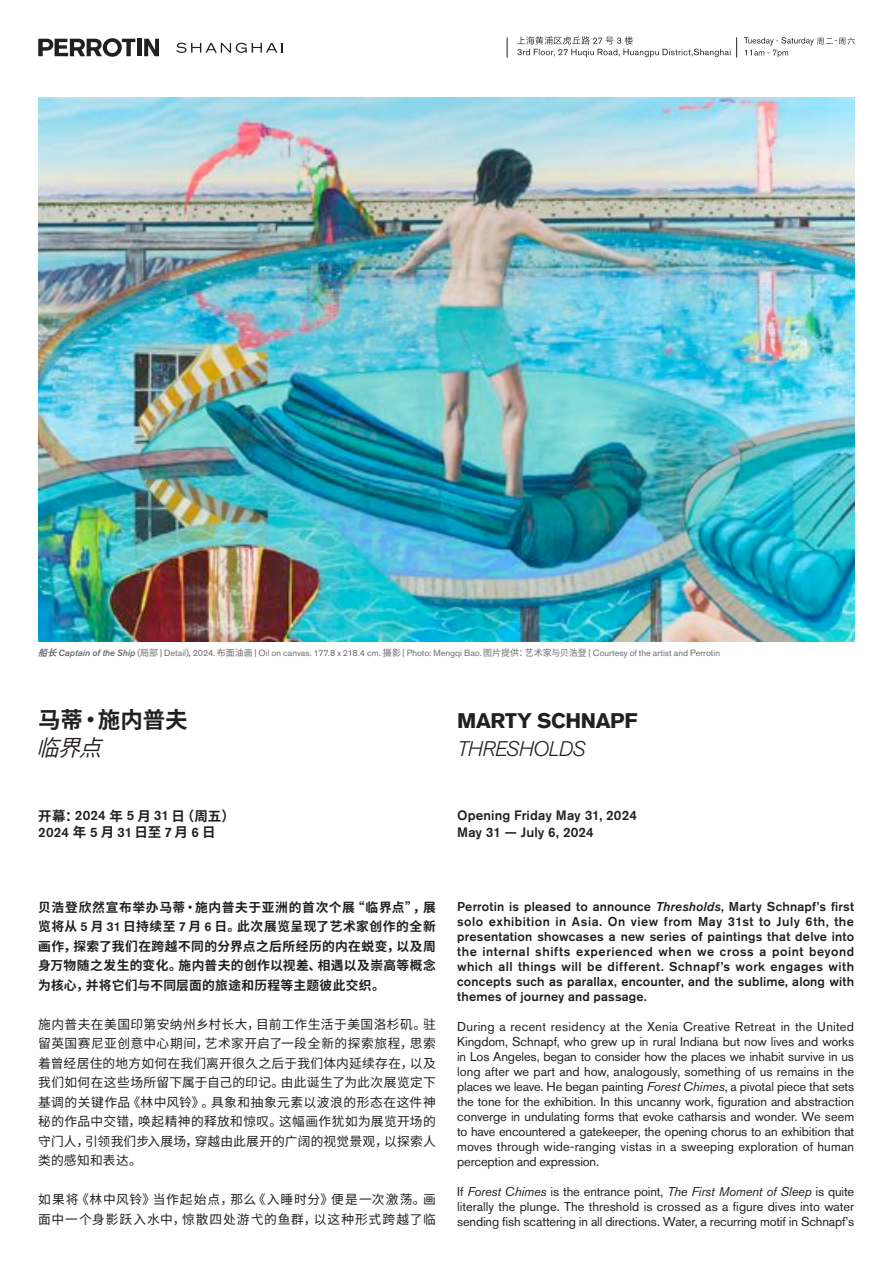
<style>
.page{position:relative;width:893px;height:1263px;background:#fff}
.page>*{position:absolute;margin:0;border:0;box-sizing:border-box;transform-origin:0 0}
.t1{font:700 22.5px "Source Han Sans SC";letter-spacing:-.005em;color:#231f20}
.t2{font:italic 22.5px "Source Han Sans CN";color:#231f20}
.t3{font:700 21px "Akzidenz Grotesk Pro";letter-spacing:-.02em;color:#231f20}
.t4{font:italic 300 21px "Akzidenz Grotesk Pro";letter-spacing:-.025em;color:#231f20}
.t5{font:500 13.5px/16.5px "Akzidenz Grotesk Pro";letter-spacing:.01em;color:#231f20}
.t6{font:700 13.5px "Source Han Sans SC";color:#231f20}
.t7{font:12.75px/15px "Akzidenz Grotesk Pro";letter-spacing:-.01em;color:#231f20;text-align:justify}
.t8{font:500 12.75px/15px "Akzidenz Grotesk Pro";letter-spacing:.015em;color:#231f20;text-align:justify}
.t9{font:12.75px/19.5px "Noto Sans Hans";letter-spacing:.04em;color:#231f20;text-align:justify}
.t10{font:700 12.75px/19.5px "Source Han Sans SC";letter-spacing:.025em;color:#231f20;text-align:justify}
.t11{font:12.75px/19.5px "Noto Sans Hans";letter-spacing:.07em;color:#231f20}
.t12{font:9px "Akzidenz Grotesk Pro";color:#6c6d70}
.s1{font-family:"Source Han Sans CN";font-weight:700;font-style:italic}
.s2{font-weight:500;font-style:italic}
.s3{font-family:"Noto Sans Hans"}
.s4{font-weight:500}
.s5{font-family:"Akzidenz Grotesk Pro";font-weight:500}
.s6{font-family:"Source Han Sans SC";font-weight:700}
.s7{font-style:italic}
</style>
<div class="page">
<img style="left:38px;top:97px;width:817px;height:545px">
<svg style="left:736px;top:37px;width:1px;height:21px"></svg>
<svg style="left:744px;top:37px;width:111px;height:20px"></svg>
<svg style="left:507px;top:37px;width:1px;height:21px"></svg>
<svg style="left:517px;top:36px;width:213px;height:21px"></svg>
<div style="left:137px;top:39px;width:5px;height:17px;background:#231f20"></div>
<svg style="left:144px;top:39px;width:15px;height:17px"></svg>
<svg style="left:38px;top:38px;width:97px;height:19px"></svg>
<svg style="left:176px;top:43px;width:107px;height:10px"></svg>
<p class="t12" style="left:38px;top:647px;width:683px"><span class="s1">船长</span><span class="s2">Captain of the Ship</span> (<span class="s3">局部</span> | Detail)<span class="s4">,</span> 2024. <span class="s3">布面油画</span> | Oil on canvas. 177.8 x 218.4 cm. <span class="s3">摄影</span> | Photo: Mengqi Bao. <span class="s3">图片提供：艺术家与贝浩登</span> | Courtesy of the artist and Perrotin</p>
<h1 class="t1" style="left:38px;top:707px;width:151px">马蒂·施内普夫</h1>
<h2 class="t3" style="left:457px;top:707px;width:182px">MARTY SCHNAPF</h2>
<h1 class="t2" style="left:36px;top:735px;width:83px">临界点</h1>
<h2 class="t4" style="left:457px;top:734px;width:130px">THRESHOLDS</h2>
<p class="t6" style="left:38px;top:808px;width:198px">开幕：<span class="s5">2024</span> 年 <span class="s5">5</span> 月 <span class="s5">31</span> 日（周五）</p>
<p class="t5" style="left:38px;top:823px;width:179px">2024<span class="s6">年</span>5<span class="s6">月</span>31<span class="s6">日至</span>7<span class="s6">月</span>6<span class="s6">日</span></p>
<p class="t5" style="left:457px;top:807px;width:181px">Opening Friday May 31, 2024<br>May 31 — July 6, 2024</p>
<p class="t10" style="left:38px;top:897px;width:399px">贝浩登欣然宣布举办马蒂·施内普夫于亚洲的首次个展“临界点”，展览将从 <span class="s5">5</span> 月 <span class="s5">31</span> 日持续至 <span class="s5">7</span> 月 <span class="s5">6</span> 日。此次展览呈现了艺术家创作的全新画作，探索了我们在跨越不同的分界点之后所经历的内在蜕变，以及周身万物随之发生的变化。施内普夫的创作以视差、相遇以及崇高等概念为核心，并将它们与不同层面的旅途和历程等主题彼此交织。</p>
<p class="t9" style="left:38px;top:1014px;width:399px">施内普夫在美国印第安纳州乡村长大，目前工作生活于美国洛杉矶。驻留英国赛尼亚创意中心期间，艺术家开启了一段全新的探索旅程，思索着曾经居住的地方如何在我们离开很久之后于我们体内延续存在，以及我们如何在这些场所留下属于自己的印记。由此诞生了为此次展览定下基调的关键作品《林中风铃》。具象和抽象元素以波浪的形态在这件神秘的作品中交错，唤起精神的释放和惊叹。这幅画作犹如为展览开场的守门人，引领我们步入展场，穿越由此展开的广阔的视觉景观，以探索人类的感知和表达。</p>
<p class="t11" style="left:38px;top:1190px;width:399px">如果将《林中风铃》当作起始点，那么《入睡时分》便是一次激荡。画面中一个身影跃入水中，惊散四处游弋的鱼群，以这种形式跨越了临</p>
<p class="t8" style="left:457px;top:899px;width:399px">Perrotin is pleased to announce <span class="s7">Thresholds</span>, Marty Schnapf’s first solo exhibition in Asia. On view from May 31st to July 6th, the presentation showcases a new series of paintings that delve into the internal shifts experienced when we cross a point beyond which all things will be different. Schnapf’s work engages with concepts such as parallax, encounter, and the sublime, along with themes of journey and passage.</p>
<p class="t7" style="left:457px;top:1019px;width:399px">During a recent residency at the Xenia Creative Retreat in the United Kingdom, Schnapf, who grew up in rural Indiana but now lives and works in Los Angeles, began to consider how the places we inhabit survive in us long after we part and how, analogously, something of us remains in the places we leave. He began painting <span class="s7">Forest Chimes</span>, a pivotal piece that sets the tone for the exhibition. In this uncanny work, figuration and abstraction converge in undulating forms that evoke catharsis and wonder. We seem to have encountered a gatekeeper, the opening chorus to an exhibition that moves through wide-ranging vistas in a sweeping exploration of human perception and expression.</p>
<p class="t7" style="left:457px;top:1184px;width:399px">If <span class="s7">Forest Chimes</span> is the entrance point, <span class="s7">The First Moment of Sleep</span> is quite literally the plunge. The threshold is crossed as a figure dives into water sending fish scattering in all directions. Water, a recurring motif in Schnapf’s</p>
</div>
